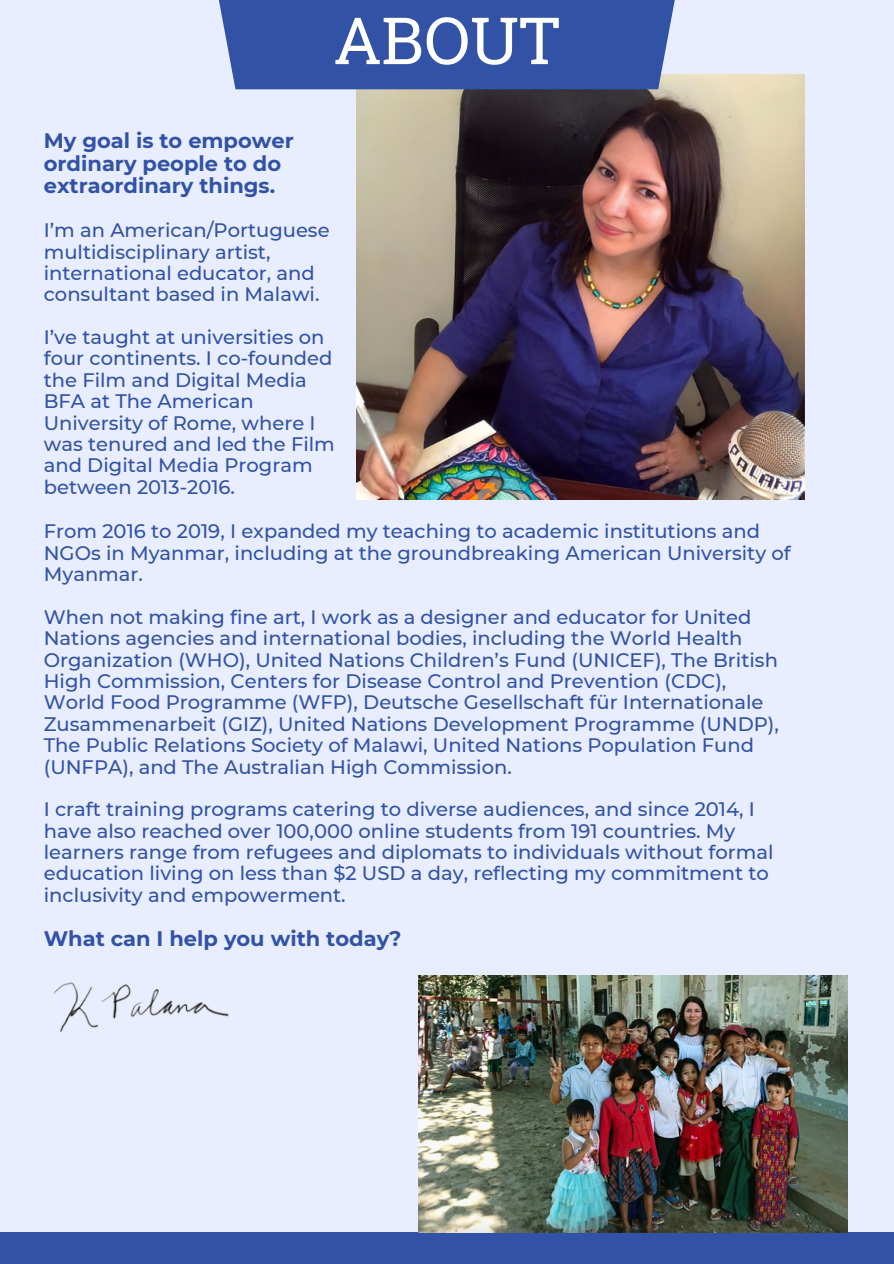
<style>
.page{position:relative;width:894px;height:1264px;background:#fff}
.page>*{position:absolute;margin:0;border:0;box-sizing:border-box;transform-origin:0 0}
.t1{font:65.1px "Roboto Slab";color:#fff}
.t2{font:700 21px/22.5px "Montserrat";color:#3253a5}
.t3{font:500 19.5px/21.3px "Montserrat";color:#3253a5}
</style>
<div class="page">
<div style="left:0;top:0;width:893px;height:1263px;background:#e8edff"></div>
<img style="left:356px;top:74px;width:448px;height:426px">
<svg style="left:219px;top:0;width:510px;height:89px;background:#4b67b0"></svg>
<div style="left:0;top:1231px;width:893px;height:32px;background:#3253a5"></div>
<img style="left:418px;top:975px;width:428px;height:257px">
<img style="left:53px;top:982px;width:176px;height:50px">
<p class="t1" style="left:333px;top:-4px;width:228px">ABOUT</p>
<p class="t2" style="left:44px;top:129px;width:251px">My goal is to empower ordinary people to do extraordinary things.</p>
<p class="t3" style="left:44px;top:219px;width:287px">I’m an American/Portuguese multidisciplinary artist, international educator, and consultant based in Malawi.</p>
<p class="t3" style="left:44px;top:326px;width:292px">I’ve taught at universities on four continents. I co-founded the Film and Digital Media<br>BFA at The American<br>University of Rome, where I was tenured and led the Film and Digital Media Program between 2013-2016.</p>
<p class="t3" style="left:44px;top:520px;width:748px">From 2016 to 2019, I expanded my teaching to academic institutions and<br>NGOs in Myanmar, including at the groundbreaking American University of<br>Myanmar.</p>
<p class="t3" style="left:44px;top:606px;width:736px">When not making fine art, I work as a designer and educator for United Nations agencies and international bodies, including the World Health Organization (WHO), United Nations Children’s Fund (UNICEF), The British High Commission, Centers for Disease Control and Prevention (CDC), World Food Programme (WFP), Deutsche Gesellschaft für Internationale Zusammenarbeit (GIZ), United Nations Development Programme (UNDP), The Public Relations Society of Malawi, United Nations Population Fund (UNFPA), and The Australian High Commission.</p>
<p class="t3" style="left:44px;top:798px;width:731px">I craft training programs catering to diverse audiences, and since 2014, I have also reached over 100,000 online students from 191 countries. My learners range from refugees and diplomats to individuals without formal education living on less than $2 USD a day, reflecting my commitment to inclusivity and empowerment.</p>
<p class="t2" style="left:44px;top:926px;width:359px">What can I help you with today?</p>
</div>
